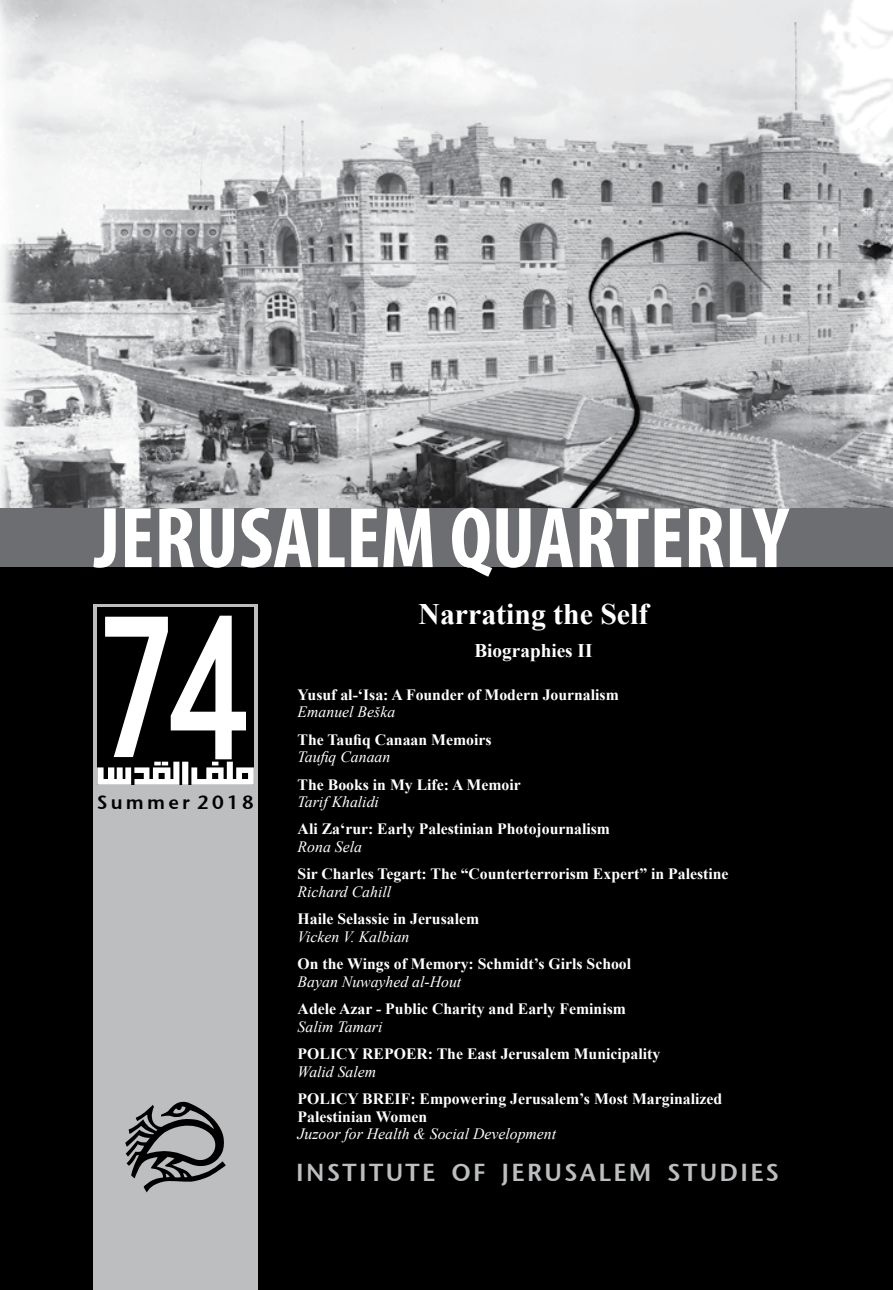
<style>
.page{position:relative;width:893px;height:1290px;background:#000}
.page>*{position:absolute;margin:0;border:0;box-sizing:border-box;transform-origin:0 0}
.t1{font:700 29.75px "Times New Roman";color:#fff}
.t2{font:24.5px "Stone Sans Sem ITCTT Semi";letter-spacing:.095em;color:#bcbec0}
.t3{font:700 19.25px "Times New Roman";color:#fff}
.t4{font:19.25px "Stone Sans Sem ITCTT Semi";letter-spacing:.165em;color:#000}
.t5{font:700 15.75px/17.5px "Times New Roman";color:#fff}
.t6{font:italic 15.75px "Times New Roman";color:#fff}
</style>
<div class="page">
<div style="left:93px;top:604px;width:165px;height:686px;background:#bcbec0"></div>
<svg style="left:125px;top:1101px;width:101px;height:91px"></svg>
<img style="left:0;top:0;width:893px;height:508px">
<div style="left:0;top:508px;width:893px;height:59px;background:#6d6e71"></div>
<svg style="left:93px;top:508px;width:697px;height:69px"></svg>
<div style="left:97px;top:607px;width:157px;height:178px;background:#000"></div>
<svg style="left:97px;top:616px;width:157px;height:169px"></svg>
<p class="t4" style="left:97px;top:790px;width:158px">Summer 2018</p>
<h1 class="t1" style="left:419px;top:594px;width:231px">Narrating the Self</h1>
<p class="t3" style="left:474px;top:637px;width:120px">Biographies II</p>
<p class="t5" style="left:298px;top:685px;width:323px">Yusuf al-‘Isa: A Founder of Modern Journalism</p>
<p class="t6" style="left:298px;top:701px;width:99px">Emanuel Beška</p>
<p class="t5" style="left:298px;top:730px;width:195px">The Taufiq Canaan Memoirs</p>
<p class="t6" style="left:298px;top:746px;width:94px">Taufiq Canaan</p>
<p class="t5" style="left:298px;top:775px;width:225px">The Books in My Life: A Memoir</p>
<p class="t6" style="left:298px;top:791px;width:83px">Tarif Khalidi</p>
<p class="t5" style="left:298px;top:820px;width:314px">Ali Za‘rur: Early Palestinian Photojournalism</p>
<p class="t6" style="left:298px;top:836px;width:66px">Rona Sela</p>
<p class="t5" style="left:298px;top:865px;width:432px">Sir Charles Tegart: The “Counterterrorism Expert” in Palestine</p>
<p class="t6" style="left:298px;top:881px;width:95px">Richard Cahill</p>
<p class="t5" style="left:298px;top:910px;width:183px">Haile Selassie in Jerusalem</p>
<p class="t6" style="left:298px;top:926px;width:113px">Vicken V. Kalbian</p>
<p class="t5" style="left:298px;top:955px;width:335px">On the Wings of Memory: Schmidt’s Girls School</p>
<p class="t6" style="left:298px;top:970px;width:165px">Bayan Nuwayhed al-Hout</p>
<p class="t5" style="left:298px;top:1000px;width:330px">Adele Azar - Public Charity and Early Feminism</p>
<p class="t6" style="left:298px;top:1015px;width:86px">Salim Tamari</p>
<p class="t5" style="left:298px;top:1044px;width:364px">POLICY REPOER: The East Jerusalem Municipality</p>
<p class="t6" style="left:298px;top:1060px;width:80px">Walid Salem</p>
<p class="t5" style="left:298px;top:1089px;width:426px">POLICY BREIF: Empowering Jerusalem’s Most Marginalized<br>Palestinian Women</p>
<p class="t6" style="left:298px;top:1123px;width:260px">Juzoor for Health &amp; Social Development</p>
<h2 class="t2" style="left:296px;top:1157px;width:484px">INSTITUTE OF JERUSALEM STUDIES</h2>
</div>
